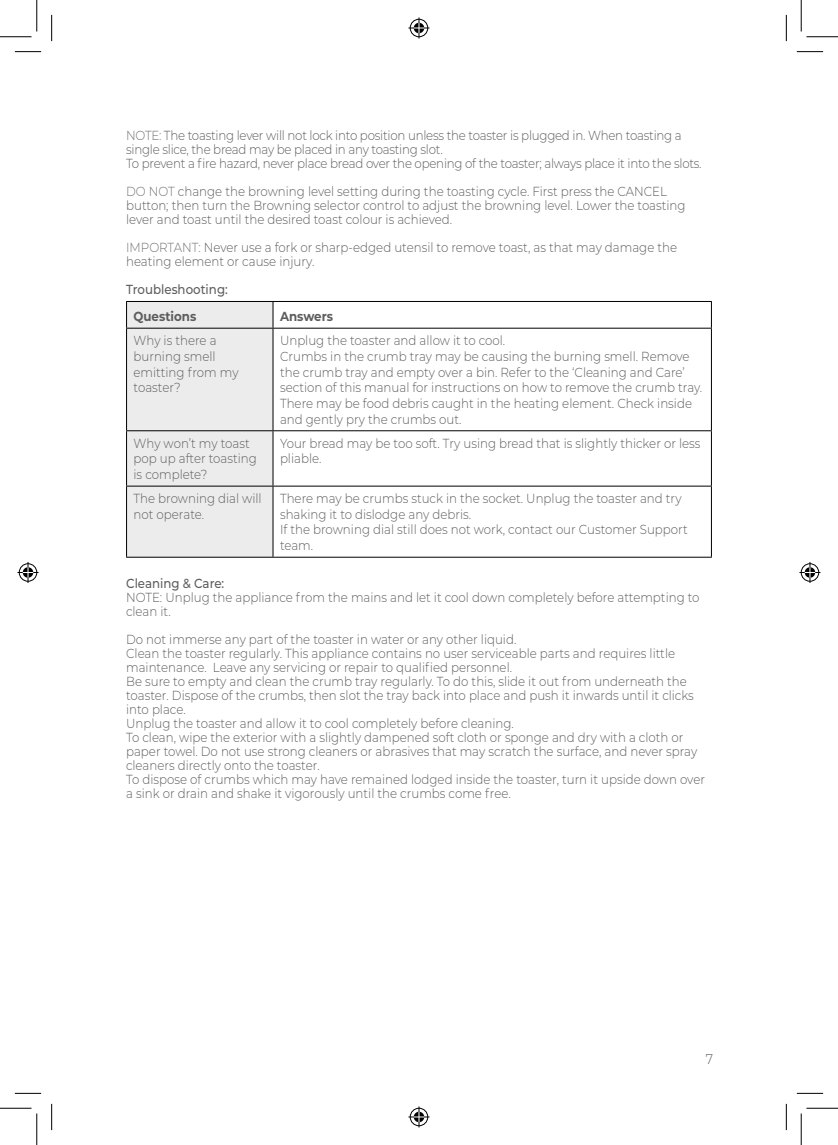
<style>
.page{position:relative;width:838px;height:1145px;background:#fff}
.page>*{position:absolute;margin:0;border:0;box-sizing:border-box;transform-origin:0 0}
.t1{font:300 14px "Montserrat";color:#5d5d5d;scale:.9 1}
._90{font:300 13.12px/15.8px "Montserrat";color:#5d5d5d;scale:.9 1}
._90-2{font:300 13.12px/14px "Montserrat";letter-spacing:-.02em;color:#5d5d5d;scale:.9 1}
._90-3{font:500 13.12px "Montserrat";color:#5d5d5d;scale:.9 1}
.t2{font:700 13.12px "Montserrat";color:#5d5d5d;scale:.9 1}
.s1{color:#727272}
</style>
<div class="page">
<hr style="left:273px;top:301px;width:438px;height:1px;background:#000">
<div style="left:126px;top:301px;width:147px;height:256px;background:#ececec"></div>
<svg style="left:711px;top:302px;width:1px;height:26px"></svg>
<hr style="left:126px;top:328px;width:147px;height:1px;background:#000">
<hr style="left:126px;top:329px;width:1px;height:101px;background:#000">
<hr style="left:273px;top:328px;width:438px;height:1px;background:#000">
<hr style="left:272px;top:329px;width:1px;height:101px;background:#000">
<hr style="left:711px;top:329px;width:1px;height:101px;background:#000">
<hr style="left:126px;top:430px;width:147px;height:1px;background:#000">
<hr style="left:126px;top:431px;width:1px;height:55px;background:#000">
<hr style="left:273px;top:430px;width:438px;height:1px;background:#000">
<hr style="left:272px;top:431px;width:1px;height:55px;background:#000">
<hr style="left:711px;top:431px;width:1px;height:55px;background:#000">
<hr style="left:126px;top:486px;width:147px;height:1px;background:#000">
<hr style="left:126px;top:487px;width:1px;height:70px;background:#000">
<hr style="left:273px;top:486px;width:438px;height:1px;background:#000">
<hr style="left:272px;top:487px;width:1px;height:70px;background:#000">
<hr style="left:711px;top:487px;width:1px;height:70px;background:#000">
<hr style="left:126px;top:557px;width:147px;height:1px;background:#000">
<hr style="left:273px;top:557px;width:438px;height:1px;background:#000">
<svg style="left:15px;top:51px;width:26px;height:1px"></svg>
<svg style="left:796px;top:51px;width:27px;height:1px"></svg>
<svg style="left:15px;top:1093px;width:26px;height:1px"></svg>
<svg style="left:796px;top:1093px;width:27px;height:1px"></svg>
<svg style="left:51px;top:15px;width:1px;height:26px"></svg>
<svg style="left:51px;top:1104px;width:1px;height:26px"></svg>
<svg style="left:786px;top:15px;width:1px;height:26px"></svg>
<svg style="left:786px;top:1104px;width:1px;height:26px"></svg>
<hr style="left:0;top:36px;width:32px;height:1px;background:#000">
<hr style="left:806px;top:36px;width:31px;height:1px;background:#000">
<hr style="left:0;top:1108px;width:32px;height:1px;background:#000">
<hr style="left:806px;top:1108px;width:31px;height:1px;background:#000">
<hr style="left:36px;top:0;width:1px;height:31px;background:#000">
<hr style="left:36px;top:1113px;width:1px;height:32px;background:#000">
<hr style="left:800px;top:0;width:1px;height:31px;background:#000">
<hr style="left:800px;top:1113px;width:1px;height:32px;background:#000">
<svg style="left:408px;top:18px;width:21px;height:21px"></svg>
<svg style="left:408px;top:1106px;width:21px;height:21px"></svg>
<svg style="left:18px;top:562px;width:21px;height:21px"></svg>
<svg style="left:799px;top:562px;width:21px;height:21px"></svg>
<p class="_90-2" style="left:126px;top:128px;width:618px"><span class="s1">NOTE:</span> The toasting lever will not lock into position unless the toaster is plugged in. When toasting a single slice, the bread may be placed in any toasting slot.</p>
<p class="_90-2" style="left:126px;top:156px;width:641px">To prevent a fire hazard, never place bread over the opening of the toaster; always place it into the slots.</p>
<p class="_90" style="left:126px;top:184px;width:623px;line-height:14px"><span class="s1">DO NOT</span> change the browning level setting during the toasting cycle. First press the CANCEL button; then turn the Browning selector control to adjust the browning level. Lower the toasting lever and toast until the desired toast colour is achieved.</p>
<p class="_90" style="left:126px;top:240px;width:613px;line-height:14px"><span class="s1">IMPORTANT:</span> Never use a fork or sharp-edged utensil to remove toast, as that may damage the heating element or cause injury.</p>
<p class="_90-3" style="left:126px;top:280px;width:114px">Troubleshooting:</p>
<p class="t2" style="left:133px;top:307px;width:71px">Questions</p>
<p class="t2" style="left:280px;top:307px;width:60px">Answers</p>
<p class="_90" style="left:133px;top:332px;width:118px">Why is there a burning smell emitting from my toaster?</p>
<p class="_90" style="left:280px;top:332px;width:252px">Unplug the toaster and allow it to cool.</p>
<p class="_90" style="left:280px;top:348px;width:470px">Crumbs in the crumb tray may be causing the burning smell. Remove the crumb tray and empty over a bin. Refer to the ‘Cleaning and Care’ section of this manual for instructions on how to remove the crumb tray.</p>
<p class="_90" style="left:280px;top:395px;width:459px">There may be food debris caught in the heating element. Check inside and gently pry the crumbs out.</p>
<p class="_90" style="left:133px;top:435px;width:139px">Why won’t my toast pop up after toasting is complete?</p>
<p class="_90" style="left:280px;top:435px;width:468px">Your bread may be too soft. Try using bread that is slightly thicker or less pliable.</p>
<p class="_90" style="left:133px;top:490px;width:144px">The browning dial will not operate.</p>
<p class="_90" style="left:280px;top:490px;width:448px">There may be crumbs stuck in the socket. Unplug the toaster and try shaking it to dislodge any debris.</p>
<p class="_90" style="left:280px;top:522px;width:454px">If the browning dial still does not work, contact our Customer Support team.</p>
<p class="_90-3" style="left:126px;top:574px;width:111px">Cleaning &amp; Care:</p>
<p class="_90" style="left:126px;top:590px;width:638px;line-height:14px">NOTE: Unplug the appliance from the mains and let it cool down completely before attempting to clean it.</p>
<p class="_90" style="left:126px;top:631px;width:435px">Do not immerse any part of the toaster in water or any other liquid.</p>
<p class="_90" style="left:126px;top:646px;width:611px;line-height:14px">Clean the toaster regularly. This appliance contains no user serviceable parts and requires little maintenance. Leave any servicing or repair to qualified personnel.</p>
<p class="_90" style="left:126px;top:674px;width:632px;line-height:14px">Be sure to empty and clean the crumb tray regularly. To do this, slide it out from underneath the toaster. Dispose of the crumbs, then slot the tray back into place and push it inwards until it clicks into place.</p>
<p class="_90" style="left:126px;top:715px;width:432px">Unplug the toaster and allow it to cool completely before cleaning.</p>
<p class="_90" style="left:126px;top:730px;width:636px;line-height:14px">To clean, wipe the exterior with a slightly dampened soft cloth or sponge and dry with a cloth or paper towel. Do not use strong cleaners or abrasives that may scratch the surface, and never spray cleaners directly onto the toaster.</p>
<p class="_90" style="left:126px;top:772px;width:644px;line-height:14px">To dispose of crumbs which may have remained lodged inside the toaster, turn it upside down over a sink or drain and shake it vigorously until the crumbs come free.</p>
<p class="t1" style="left:705px;top:1050px;width:10px">7</p>
</div>
